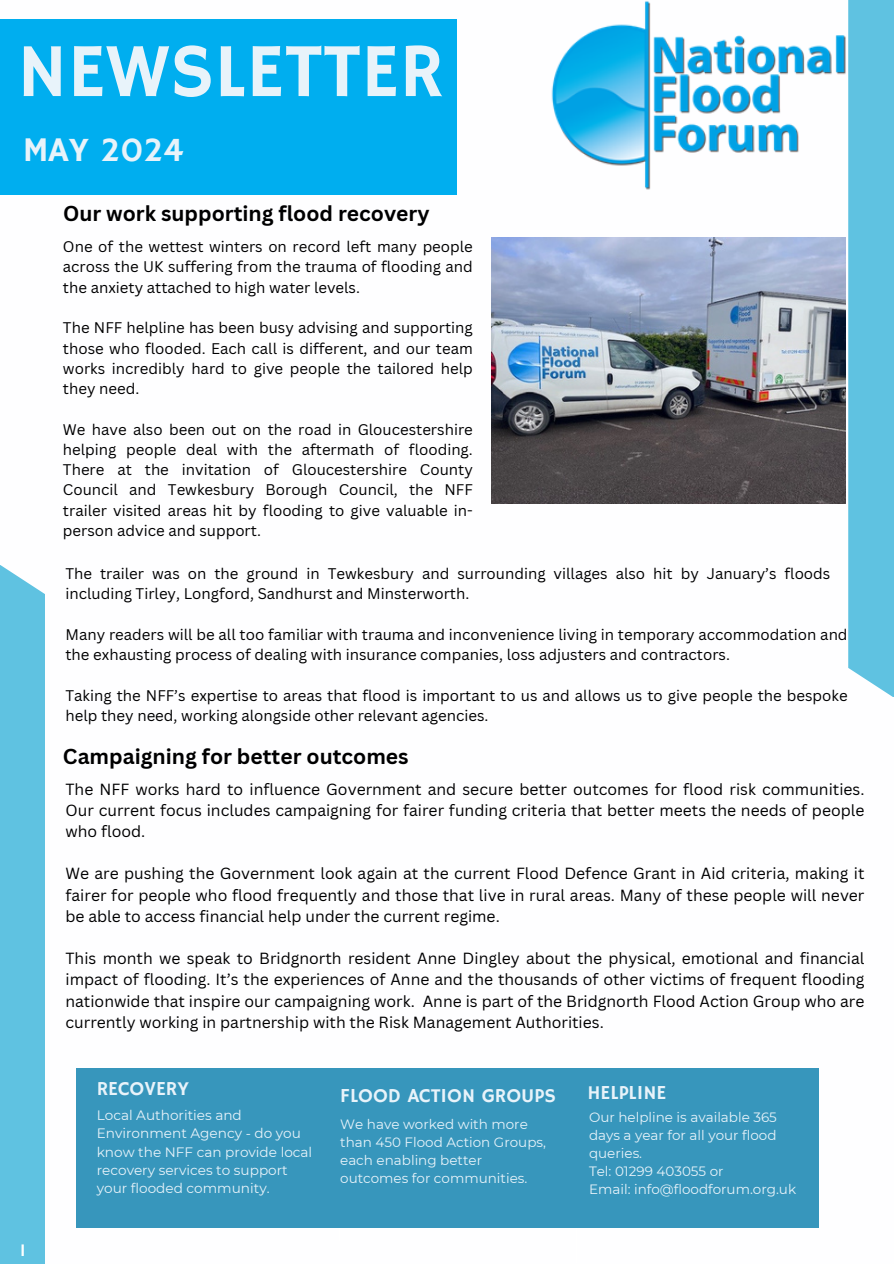
<style>
.page{position:relative;width:894px;height:1264px;background:#fff}
.page>*{position:absolute;margin:0;border:0;box-sizing:border-box;transform-origin:0 0}
.t1{font:76.5px "Hammersmith One";color:#e8f3fa}
.t2{font:34.5px "Hammersmith One";color:#e8f3fa}
.t3{font:700 21px "Canva Sans";color:#000}
.t4{font:19.8px "Hammersmith One";color:#e8f3fa}
.t5{font:18px "Hammersmith One";color:#fff}
.t6{font:15.75px/21.1px "Canva Sans";color:#000;text-align:justify}
.t7{font:15px/20.2px "Canva Sans";color:#000;text-align:justify}
.t8{font:13.65px/18.1px "Montserrat";color:#e8f3fa}
.t9{font:13.5px/18px "Montserrat";color:#e8f3fa;text-align:justify}
</style>
<div class="page">
<div style="left:0;top:19px;width:456px;height:176px;background:#00aeef"></div>
<div style="left:0;top:565px;width:45px;height:698px;background:#5fc2e1"></div>
<div style="left:848px;top:0;width:45px;height:697px;background:#5fc2e1"></div>
<img style="left:551px;top:0;width:298px;height:191px">
<div style="left:77px;top:1067px;width:741px;height:160px;background:#3796bc"></div>
<img style="left:491px;top:238px;width:354px;height:265px">
<h5 class="t1" style="left:17px;top:27px;width:428px">NEWSLETTER</h5>
<h5 class="t2" style="left:23px;top:130px;width:162px">MAY 2024</h5>
<h5 class="t3" style="left:63px;top:198px;width:368px">Our work supporting flood recovery</h5>
<h5 class="t7" style="left:63px;top:236px;width:411px">One of the wettest winters on record left many people across the UK suffering from the trauma of flooding and the anxiety attached to high water levels.</h5>
<h5 class="t7" style="left:63px;top:317px;width:411px">The NFF helpline has been busy advising and supporting those who flooded. Each call is different, and our team works incredibly hard to give people the tailored help they need.</h5>
<h3 class="t7" style="left:63px;top:418px;width:411px">We have also been out on the road in Gloucestershire helping people deal with the aftermath of flooding.<br>There at the invitation of Gloucestershire County Council and Tewkesbury Borough Council, the NFF trailer visited areas hit by flooding to give valuable in&shy;person advice and support.</h3>
<p class="t7" style="left:65px;top:563px;width:766px">The trailer was on the ground in Tewkesbury and surrounding villages also hit by January’s floods including Tirley, Longford, Sandhurst and Minsterworth.</p>
<p class="t7" style="left:65px;top:624px;width:783px">Many readers will be all too familiar with trauma and inconvenience living in temporary accommodation and the exhausting process of dealing with insurance companies, loss adjusters and contractors.</p>
<h3 class="t7" style="left:65px;top:685px;width:783px">Taking the NFF’s expertise to areas that flood is important to us and allows us to give people the bespoke help they need, working alongside other relevant agencies.</h3>
<h3 class="t3" style="left:63px;top:741px;width:347px">Campaigning for better outcomes</h3>
<p class="t6" style="left:65px;top:777px;width:800px">The NFF works hard to influence Government and secure better outcomes for flood risk communities.<br>Our current focus includes campaigning for fairer funding criteria that better meets the needs of people who flood.</p>
<p class="t6" style="left:65px;top:862px;width:800px">We are pushing the Government look again at the current Flood Defence Grant in Aid criteria, making it fairer for people who flood frequently and those that live in rural areas. Many of these people will never be able to access financial help under the current regime.</p>
<p class="t6" style="left:65px;top:947px;width:800px">This month we speak to Bridgnorth resident Anne Dingley about the physical, emotional and financial impact of flooding. It’s the experiences of Anne and the thousands of other victims of frequent flooding nationwide that inspire our campaigning work. Anne is part of the Bridgnorth Flood Action Group who are currently working in partnership with the Risk Management Authorities.</p>
<h4 class="t5" style="left:20px;top:1239px;width:8px">1</h4>
<h2 class="t4" style="left:97px;top:1077px;width:94px">RECOVERY</h2>
<h1 class="t4" style="left:340px;top:1084px;width:217px">FLOOD ACTION GROUPS</h1>
<h4 class="t4" style="left:587px;top:1081px;width:81px">HELPLINE</h4>
<h5 class="t9" style="left:589px;top:1108px;width:189px">Our helpline is available 365 days a year for all your flood queries.</h5>
<h5 class="t9" style="left:589px;top:1162px;width:136px">Tel: 01299 403055 or</h5>
<h5 class="t9" style="left:589px;top:1180px;width:208px">Email: info@floodforum.org.uk</h5>
<p class="t8" style="left:97px;top:1106px;width:217px">Local Authorities and<br>Environment Agency - do you know the NFF can provide local recovery services to support your flooded community.</p>
<p class="t9" style="left:340px;top:1115px;width:207px;text-align:left">We have worked with more than 450 Flood Action Groups, each enabling better outcomes for communities.</p>
</div>
